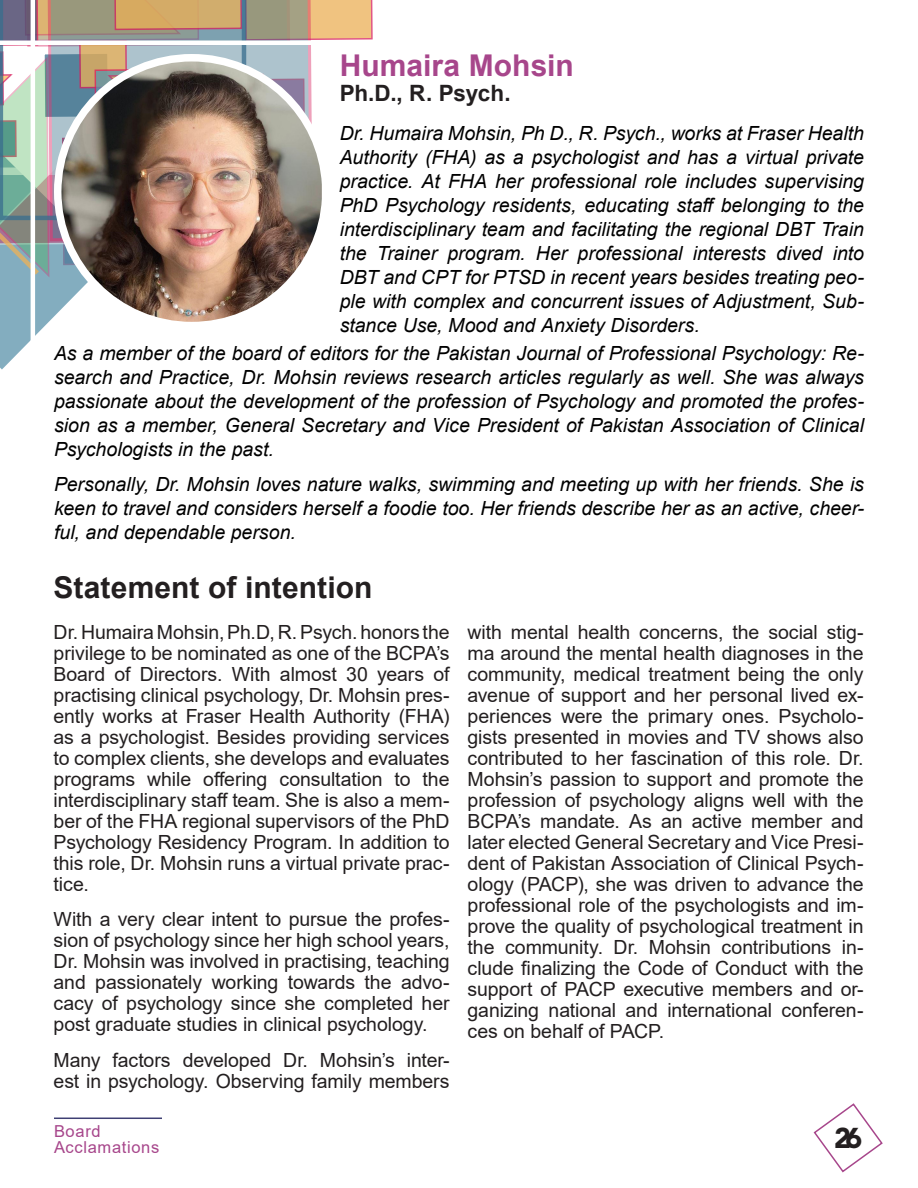
<style>
.page{position:relative;width:918px;height:1188px;background:#fff}
.page>*{position:absolute;margin:0;border:0;box-sizing:border-box;transform-origin:0 0}
.Inside_Pages_References{font:700 30px "Arial";color:#231f20}
.Inside_Pages_References-2{font:700 30px "Arial";color:#a7468b}
.t1{font:900 28.5px "Avenir";color:#231f20}
.Inside_Pages_References-3{font:700 22.5px "Arial";letter-spacing:-.015em;color:#231f20}
.Inside_Pages_Article_Body_Text{font:19.5px/21px "Arial";letter-spacing:-.005em;color:#231f20;text-align:justify}
.Inside_Pages_References-4{font:italic 19.5px/24px "Arial";color:#000;text-align:justify}
.t2{font:16.5px/16.5px "Arial";letter-spacing:.04em;color:#a7468b}
</style>
<div class="page">
<svg style="left:813px;top:1103px;width:70px;height:70px"></svg>
<hr style="left:54px;top:1118px;width:108px;height:1px;background:#3e3f73">
<img style="left:0;top:0;width:373px;height:370px">
<p class="Inside_Pages_References-2" style="left:340px;top:44px;width:236px">Humaira Mohsin</p>
<p class="Inside_Pages_References-3" style="left:340px;top:78px;width:172px">Ph.D., R. Psych.</p>
<p class="Inside_Pages_References-4" style="left:340px;top:122px;width:526px">Dr. Humaira Mohsin, Ph D., R. Psych., works at Fraser Health Authority (FHA) as a psychologist and has a virtual private practice. At FHA her professional role includes supervising PhD Psychology residents, educating staff belonging to the interdisciplinary team and facilitating the regional DBT Train the Trainer program. Her professional interests dived into DBT and CPT for PTSD in recent years besides treating peo&shy;ple with complex and concurrent issues of Adjustment, Sub&shy;stance Use, Mood and Anxiety Disorders.</p>
<p class="Inside_Pages_References-4" style="left:54px;top:341px;width:812px">As a member of the board of editors for the Pakistan Journal of Professional Psychology: Re&shy;search and Practice, Dr. Mohsin reviews research articles regularly as well. She was always passionate about the development of the profession of Psychology and promoted the profes&shy;sion as a member, General Secretary and Vice President of Pakistan Association of Clinical Psychologists in the past.</p>
<p class="Inside_Pages_References-4" style="left:54px;top:473px;width:812px">Personally, Dr. Mohsin loves nature walks, swimming and meeting up with her friends. She is keen to travel and considers herself a foodie too. Her friends describe her as an active, cheer&shy;ful, and dependable person.</p>
<p class="Inside_Pages_References" style="left:54px;top:566px;width:321px">Statement of intention</p>
<p class="Inside_Pages_Article_Body_Text" style="left:54px;top:622px;width:398px">Dr. Humaira Mohsin, Ph.D, R. Psych. honors the privilege to be nominated as one of the BCPA’s Board of Directors. With almost 30 years of practising clinical psychology, Dr. Mohsin pres&shy;ently works at Fraser Health Authority (FHA) as a psychologist. Besides providing services to complex clients, she develops and evaluates programs while offering consultation to the interdisciplinary staff team. She is also a mem&shy;ber of the FHA regional supervisors of the PhD Psychology Residency Program. In addition to this role, Dr. Mohsin runs a virtual private prac&shy;tice.</p>
<p class="Inside_Pages_Article_Body_Text" style="left:54px;top:909px;width:398px">With a very clear intent to pursue the profes&shy;sion of psychology since her high school years, Dr. Mohsin was involved in practising, teaching and passionately working towards the advo&shy;cacy of psychology since she completed her post graduate studies in clinical psychology.</p>
<p class="Inside_Pages_Article_Body_Text" style="left:54px;top:1049px;width:397px">Many factors developed Dr. Mohsin’s inter&shy;est in psychology. Observing family members</p>
<p class="Inside_Pages_Article_Body_Text" style="left:468px;top:622px;width:398px">with mental health concerns, the social stig&shy;ma around the mental health diagnoses in the community, medical treatment being the only avenue of support and her personal lived ex&shy;periences were the primary ones. Psycholo&shy;gists presented in movies and TV shows also contributed to her fascination of this role. Dr.<br>Mohsin’s passion to support and promote the profession of psychology aligns well with the BCPA’s mandate. As an active member and later elected General Secretary and Vice Presi&shy;dent of Pakistan Association of Clinical Psych&shy;ology (PACP), she was driven to advance the professional role of the psychologists and im&shy;prove the quality of psychological treatment in the community. Dr. Mohsin contributions in&shy;clude finalizing the Code of Conduct with the support of PACP executive members and or&shy;ganizing national and international conferen&shy;ces on behalf of PACP.</p>
<p class="t2" style="left:54px;top:1123px;width:107px">Board<br>Acclamations</p>
<h2 class="t1" style="left:834px;top:1118px;width:30px">26</h2>
</div>
